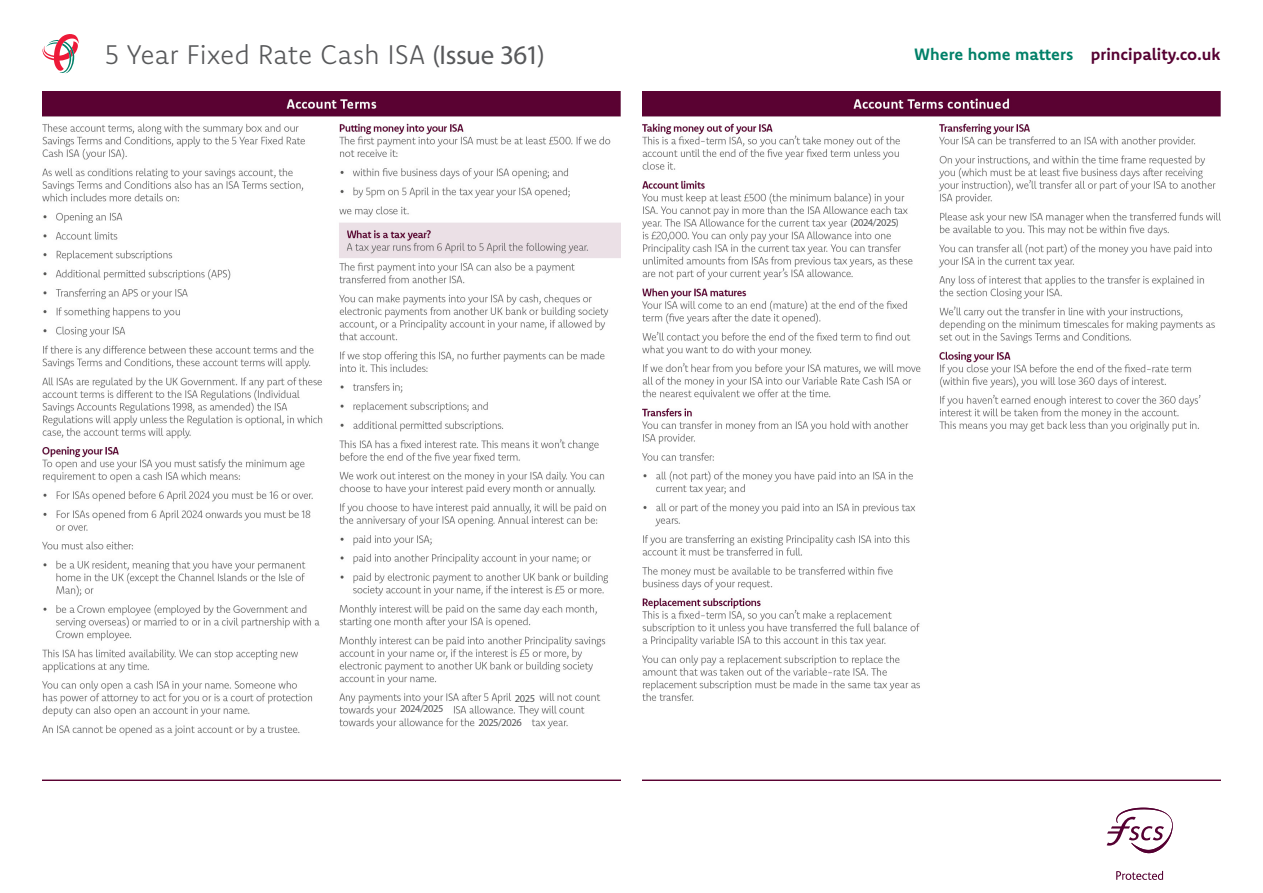
<style>
.page{position:relative;width:1263px;height:893px;background:#fff}
.page>*{position:absolute;margin:0;border:0;box-sizing:border-box;transform-origin:0 0}
.Product_title{font:300 27px "Komet";letter-spacing:-.005em;color:#57585a}
.tagline{font:700 16.5px "Komet";color:#550032}
.Table_copy{font:10.5px "Myriad Pro";letter-spacing:-.04em;color:#57585a}
.s1{font-family:"Myriad Pro";font-weight:400}
.s2{color:#008068}
</style>
<div class="page">
<svg style="left:43px;top:34px;width:36px;height:39px"></svg>
<svg style="left:1116px;top:871px;width:47px;height:9px"></svg>
<svg style="left:1107px;top:808px;width:66px;height:45px"></svg>
<img style="left:43px;top:91px;width:578px;height:689px">
<img style="left:642px;top:91px;width:578px;height:689px">
<p class="Product_title" style="left:105px;top:37px;width:441px">5 Year Fixed Rate Cash ISA <span class="s1">(Issue 361)</span></p>
<p class="tagline" style="left:914px;top:43px;width:308px"><span class="s2">Where home matters</span> principality.co.uk</p>
<p class="Table_copy" style="left:400px;top:702px;width:45px">2024/2025</p>
<p class="Table_copy" style="left:515px;top:692px;width:22px">2025</p>
<p class="Table_copy" style="left:478px;top:716px;width:45px">2025/2026</p>
<p class="Table_copy" style="left:850px;top:216px;width:50px">(2024/2025)</p>
</div>
